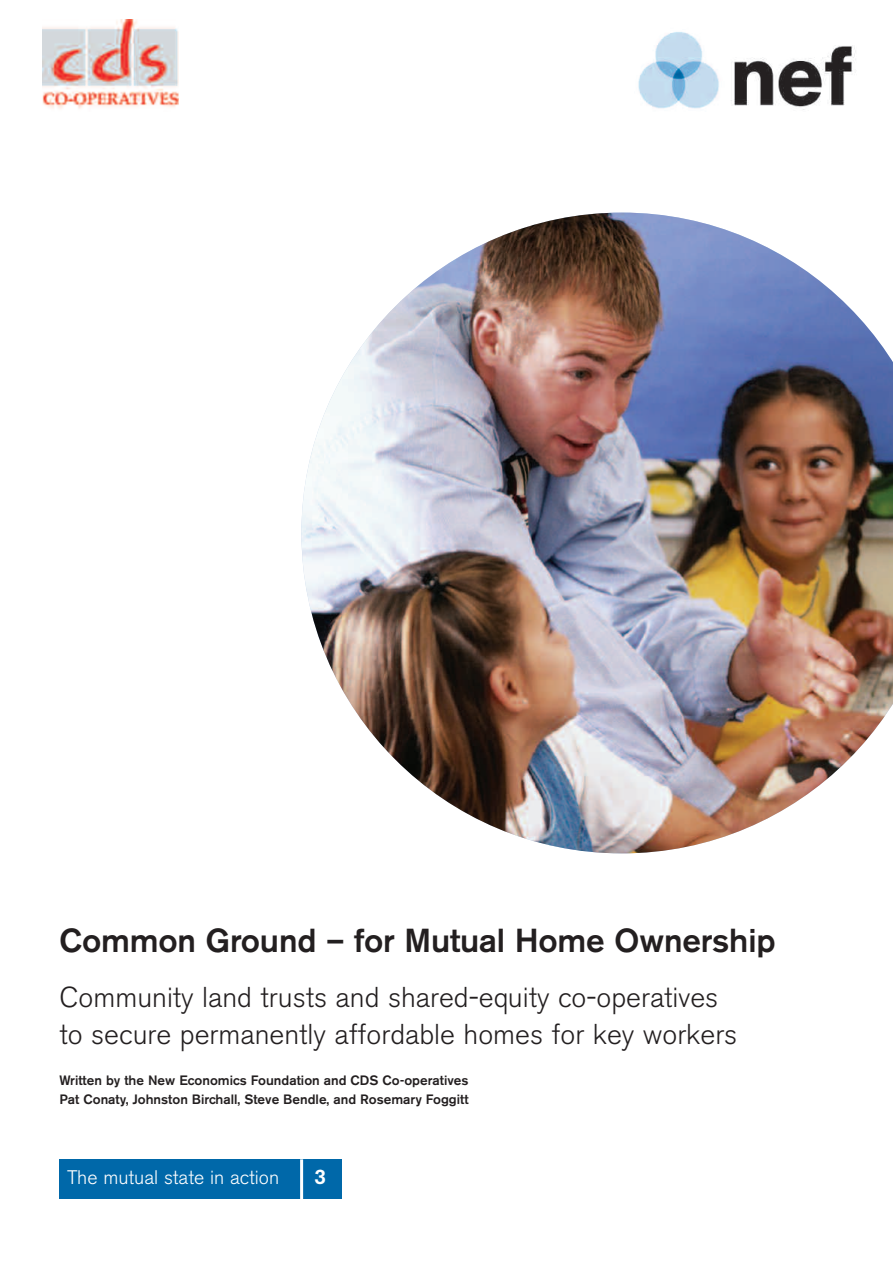
<style>
.page{position:relative;width:893px;height:1263px;background:#fff}
.page>*{position:absolute;margin:0;border:0;box-sizing:border-box;transform-origin:0 0}
.t1{font:500 33px "Akzidenz Grotesk BE";letter-spacing:-.005em;color:#231f20}
.t2{font:300 28.5px/37.5px "Akzidenz Grotesk BE";color:#231f20}
.t3{font:500 21px "Akzidenz Grotesk BE";color:#fff}
.t4{font:300 19.5px "Akzidenz Grotesk BE";color:#fff}
.t5{font:500 13.5px/19.5px "Akzidenz Grotesk BE";color:#231f20}
</style>
<div class="page">
<img style="left:43px;top:20px;width:136px;height:89px">
<img style="left:301px;top:213px;width:592px;height:640px">
<div style="left:60px;top:1159px;width:282px;height:39px;background:#0068a9"></div>
<hr style="left:300px;top:1159px;width:3px;height:40px;background:#fff">
<img style="left:638px;top:32px;width:218px;height:78px">
<h1 class="t1" style="left:60px;top:929px;width:718px">Common Ground – for Mutual Home Ownership</h1>
<h2 class="t2" style="left:60px;top:980px;width:679px">Community land trusts and shared-equity co-operatives to secure permanently affordable homes for key workers</h2>
<p class="t5" style="left:60px;top:1071px;width:411px">Written by the New Economics Foundation and CDS Co-operatives<br>Pat Conaty, Johnston Birchall, Steve Bendle, and Rosemary Foggitt</p>
<h3 class="t4" style="left:67px;top:1169px;width:214px">The mutual state in action</h3>
<h3 class="t3" style="left:314px;top:1169px;width:13px">3</h3>
</div>
